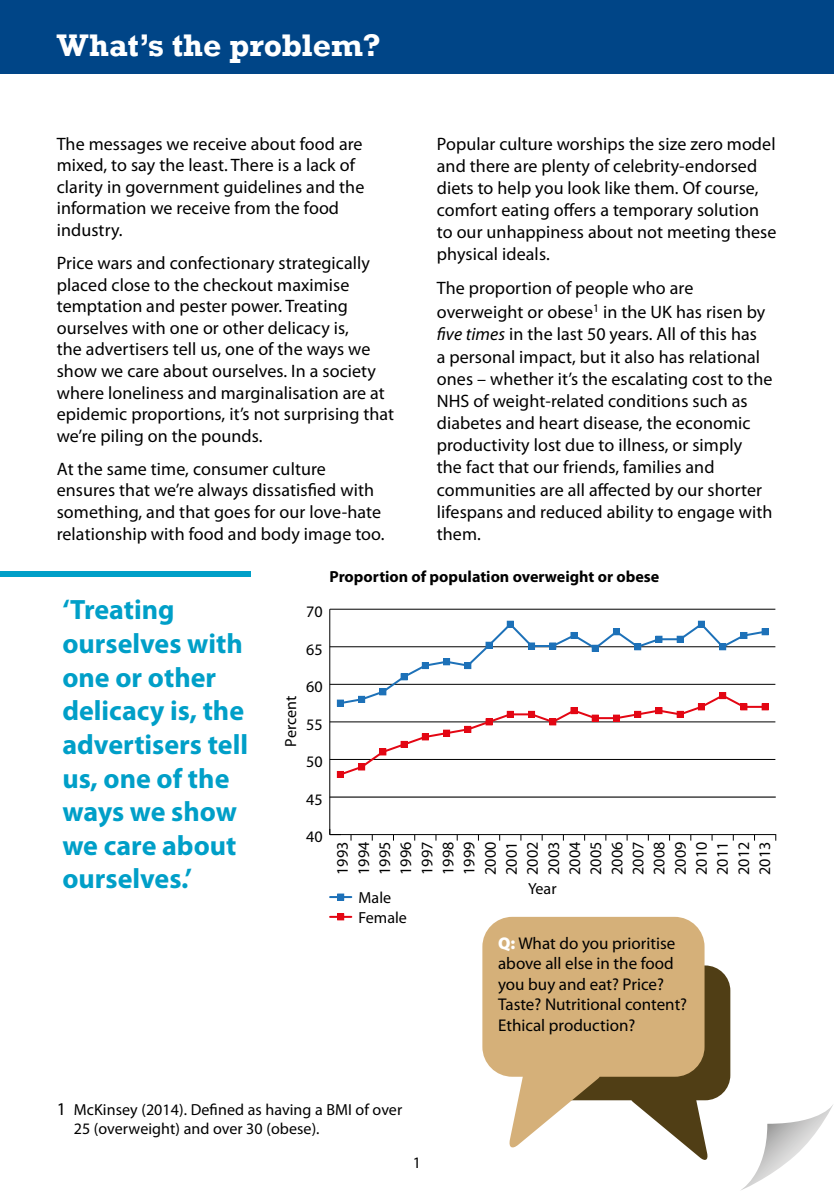
<style>
.page{position:relative;width:834px;height:1191px;background:#fff}
.page>*{position:absolute;margin:0;border:0;box-sizing:border-box;transform-origin:0 0}
.t1{font:700 32px "Rockwell";color:#fff}
.t2{font:700 28px/33.6px "Myriad Pro";color:#009fc8}
.t3{font:18px/21.6px "Myriad Pro";letter-spacing:.005em;color:#000}
.t4{font:17px/20.4px "Myriad Pro";color:#000}
.t5{font:16px/21px "Myriad Pro";color:#000}
.t6{font:700 16px "Myriad Pro";color:#000}
.s1{font-style:italic}
.s2{font-weight:900;color:#fff}
.s3{font-size:18px}
</style>
<div class="page">
<div style="left:0;top:0;width:833px;height:74px;background:#004587"></div>
<svg style="left:741px;top:1105px;width:92px;height:85px"></svg>
<svg style="left:689px;top:965px;width:41px;height:194px"></svg>
<svg style="left:482px;top:917px;width:222px;height:232px;fill:#d5b079"></svg>
<div style="left:0;top:571px;width:250px;height:6px;background:#009fc8"></div>
<hr style="left:330px;top:834px;width:445px;height:1px;background:#000">
<hr style="left:329px;top:609px;width:1px;height:225px;background:#000">
<hr style="left:330px;top:796px;width:445px;height:1px;background:#000">
<hr style="left:330px;top:759px;width:445px;height:1px;background:#000">
<hr style="left:330px;top:721px;width:445px;height:1px;background:#000">
<hr style="left:330px;top:684px;width:445px;height:1px;background:#000">
<hr style="left:330px;top:646px;width:445px;height:1px;background:#000">
<hr style="left:330px;top:609px;width:445px;height:1px;background:#000">
<svg style="left:337px;top:621px;width:431px;height:156px"></svg>
<div style="left:761px;top:703px;width:7px;height:7px;border:1px solid #e30613"></div>
<hr style="left:330px;top:916px;width:21px;height:2px;background:#e30613">
<div style="left:337px;top:913px;width:7px;height:7px;border:1px solid #e30613"></div>
<hr style="left:330px;top:896px;width:21px;height:2px;background:#1d71b8">
<div style="left:337px;top:893px;width:7px;height:7px;border:1px solid #1d71b8"></div>
<h1 class="t1" style="left:57px;top:26px;width:325px">What’s the problem?</h1>
<p class="t3" style="left:57px;top:132px;width:309px">The messages we receive about food are mixed, to say the least. There is a lack of clarity in government guidelines and the information we receive from the food industry.</p>
<p class="t3" style="left:57px;top:252px;width:339px">Price wars and confectionary strategically placed close to the checkout maximise temptation and pester power. Treating ourselves with one or other delicacy is,<br>the advertisers tell us, one of the ways we show we care about ourselves. In a society where loneliness and marginalisation are at epidemic proportions, it’s not surprising that we’re piling on the pounds.</p>
<p class="t3" style="left:57px;top:458px;width:329px">At the same time, consumer culture ensures that we’re always dissatisfied with something, and that goes for our love-hate relationship with food and body image too.</p>
<p class="t3" style="left:437px;top:132px;width:341px;line-height:22.2px">Popular culture worships the size zero model and there are plenty of celebrity-endorsed diets to help you look like them. Of course, comfort eating offers a temporary solution to our unhappiness about not meeting these physical ideals.</p>
<p class="t3" style="left:437px;top:275px;width:330px;line-height:24.6px">The proportion of people who are overweight or obese<sup>1</sup> in the UK has risen by</p>
<p class="t3" style="left:437px;top:323px;width:337px;line-height:22.2px"><span class="s1">five times</span> in the last 50 years. All of this has<br>a personal impact, but it also has relational ones – whether it’s the escalating cost to the NHS of weight-related conditions such as diabetes and heart disease, the economic productivity lost due to illness, or simply<br>the fact that our friends, families and communities are all affected by our shorter lifespans and reduced ability to engage with them.</p>
<h2 class="t2" style="left:62px;top:592px;width:187px">‘Treating ourselves with one or other delicacy is, the advertisers tell us, one of the ways we show we care about ourselves.’</h2>
<p class="t6" style="left:329px;top:566px;width:331px">Proportion of population overweight or obese</p>
<p class="t5" style="left:306px;top:601px;width:18px">70</p>
<p class="t5" style="left:306px;top:638px;width:18px">65</p>
<p class="t5" style="left:280px;top:746px;width:52px;rotate:-90deg">Percent</p>
<p class="t5" style="left:306px;top:676px;width:18px">60</p>
<p class="t5" style="left:306px;top:713px;width:18px">55</p>
<p class="t5" style="left:306px;top:751px;width:18px">50</p>
<p class="t5" style="left:306px;top:788px;width:18px">45</p>
<p class="t5" style="left:306px;top:826px;width:18px">40</p>
<p class="t5" style="left:332px;top:875px;width:34px;text-align:justify;rotate:-90deg">1993<br>1994<br>1995<br>1996<br>1997<br>1998<br>1999<br>2000<br>2001<br>2002<br>2003<br>2004<br>2005<br>2006<br>2007<br>2008<br>2009<br>2010<br>2011<br>2012<br>2013</p>
<p class="t5" style="left:358px;top:887px;width:50px;line-height:20px">Male<br>Female</p>
<p class="t5" style="left:528px;top:878px;width:30px">Year</p>
<p class="t4" style="left:498px;top:932px;width:190px"><span class="s2">Q:</span> What do you prioritise above all else in the food you buy and eat? Price?<br>Taste? Nutritional content?<br>Ethical production?</p>
<p class="t5" style="left:74px;top:1099px;width:330px;line-height:19.2px;text-indent:-17px"><span class="s3">1</span> McKinsey (2014). Defined as having a BMI of over<br>25 (overweight) and over 30 (obese).</p>
<p class="t5" style="left:413px;top:1151px;width:10px">1</p>
</div>
